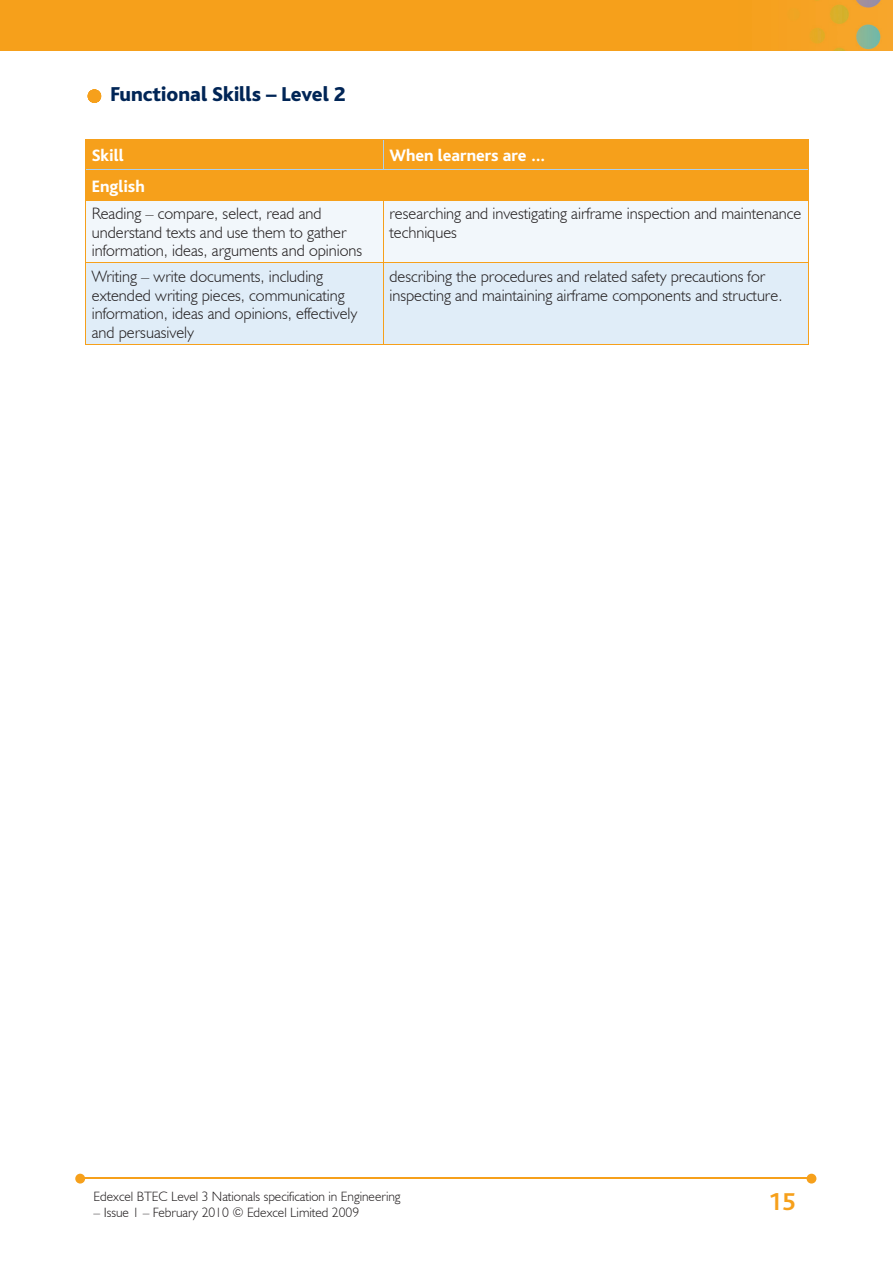
<style>
.page{position:relative;width:893px;height:1263px;background:#fff}
.page>*{position:absolute;margin:0;border:0;box-sizing:border-box;transform-origin:0 0}
.t1{font:700 25.5px "Bliss";color:#f6a01b}
.t2{font:800 21px "Bliss";color:#002556}
.t3{font:800 17.25px "Bliss";color:#fff}
.t4{font:300 16.5px/18.8px "Humanist 521 BT";color:#231f20}
.t5{font:300 13.5px "Humanist 521 BT";color:#231f20}
</style>
<div class="page">
<img style="left:0;top:0;width:893px;height:51px">
<hr style="left:82px;top:1178px;width:728px;height:1px;background:#f6a01b">
<svg style="left:807px;top:1174px;width:9px;height:9px"></svg>
<svg style="left:75px;top:1174px;width:10px;height:9px"></svg>
<svg style="left:88px;top:89px;width:13px;height:14px"></svg>
<div style="left:86px;top:140px;width:722px;height:60px;background:#f6a01b"></div>
<div style="left:86px;top:201px;width:722px;height:61px;background:#f2f7fb"></div>
<div style="left:86px;top:263px;width:722px;height:81px;background:#e0edf8"></div>
<hr style="left:383px;top:140px;width:1px;height:30px;background:#accfed">
<hr style="left:86px;top:170px;width:297px;height:1px;background:#accfed">
<hr style="left:383px;top:170px;width:425px;height:1px;background:#accfed">
<hr style="left:85px;top:140px;width:1px;height:30px;background:#f6a01b">
<hr style="left:808px;top:140px;width:1px;height:30px;background:#f6a01b">
<hr style="left:85px;top:139px;width:298px;height:1px;background:#f6a01b">
<hr style="left:383px;top:139px;width:426px;height:1px;background:#f6a01b">
<hr style="left:383px;top:170px;width:1px;height:30px;background:#f6a01b">
<hr style="left:85px;top:170px;width:1px;height:30px;background:#f6a01b">
<hr style="left:808px;top:170px;width:1px;height:30px;background:#f6a01b">
<hr style="left:85px;top:200px;width:1px;height:62px;background:#f6a01b">
<hr style="left:85px;top:200px;width:298px;height:1px;background:#f6a01b">
<hr style="left:383px;top:200px;width:1px;height:62px;background:#f6a01b">
<hr style="left:808px;top:200px;width:1px;height:62px;background:#f6a01b">
<hr style="left:383px;top:200px;width:426px;height:1px;background:#f6a01b">
<hr style="left:85px;top:344px;width:298px;height:1px;background:#f6a01b">
<hr style="left:85px;top:263px;width:1px;height:81px;background:#f6a01b">
<hr style="left:85px;top:262px;width:298px;height:1px;background:#f6a01b">
<hr style="left:383px;top:344px;width:426px;height:1px;background:#f6a01b">
<hr style="left:383px;top:263px;width:1px;height:81px;background:#f6a01b">
<hr style="left:808px;top:263px;width:1px;height:81px;background:#f6a01b">
<hr style="left:383px;top:262px;width:426px;height:1px;background:#f6a01b">
<p class="t2" style="left:111px;top:83px;width:237px">Functional Skills – Level 2</p>
<p class="t3" style="left:92px;top:147px;width:33px">Skill</p>
<p class="t3" style="left:389px;top:147px;width:158px">When learners are …</p>
<p class="t3" style="left:92px;top:177px;width:55px">English</p>
<p class="t4" style="left:92px;top:204px;width:272px">Reading – compare, select, read and understand texts and use them to gather information, ideas, arguments and opinions</p>
<p class="t4" style="left:389px;top:204px;width:413px">researching and investigating airframe inspection and maintenance techniques</p>
<p class="t4" style="left:92px;top:266px;width:267px">Writing – write documents, including extended writing pieces, communicating information, ideas and opinions, effectively and persuasively</p>
<p class="t4" style="left:389px;top:266px;width:394px">describing the procedures and related safety precautions for inspecting and maintaining airframe components and structure.</p>
<p class="t5" style="left:94px;top:1188px;width:309px">Edexcel BTEC Level 3 Nationals specification in Engineering</p>
<p class="t5" style="left:94px;top:1204px;width:267px">– Issue 1 – February 2010 © Edexcel Limited 2009</p>
<h1 class="t1" style="left:768px;top:1189px;width:29px">15</h1>
</div>
